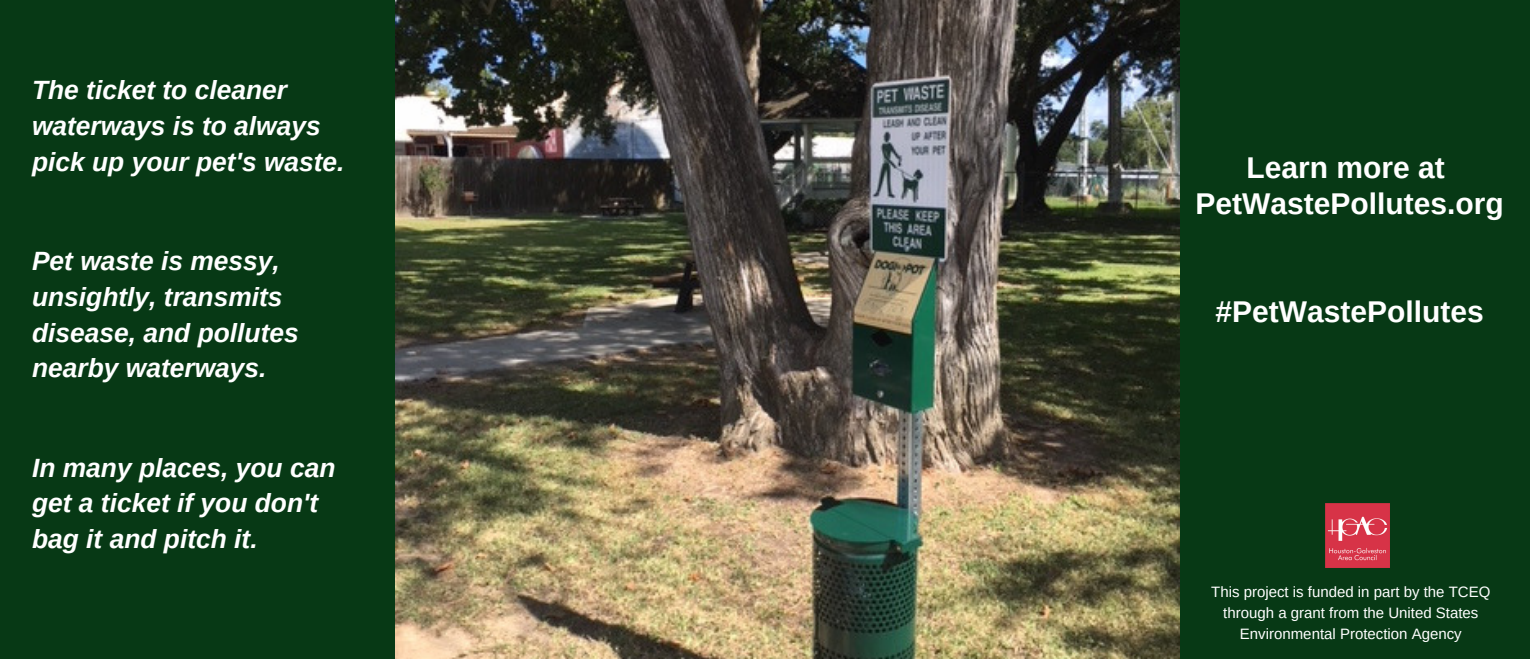
<style>
.page{position:relative;width:1530px;height:659px;background:#fff}
.page>*{position:absolute;margin:0;border:0;box-sizing:border-box;transform-origin:0 0}
.t1{font:700 30px/36px "Arimo";color:#fff;text-align:center}
.t2{font:italic 700 26.5px/35.8px "Arimo";color:#fff}
.t3{font:15px/21px "Arimo";color:#fff;text-align:center}
</style>
<div class="page">
<div style="left:0;top:0;width:1530px;height:658px;background:#073915"></div>
<img style="left:395px;top:0;width:784px;height:658px">
<img style="left:1325px;top:503px;width:64px;height:64px">
<p class="t2" style="left:32px;top:72px;width:314px">The ticket to cleaner waterways is to always pick up your pet's waste.</p>
<p class="t2" style="left:32px;top:242px;width:268px">Pet waste is messy, unsightly, transmits disease, and pollutes nearby waterways.</p>
<p class="t2" style="left:32px;top:449px;width:305px">In many places, you can get a ticket if you don't bag it and pitch it.</p>
<p class="t1" style="left:1196px;top:149px;width:310px">Learn more at<br>PetWastePollutes.org</p>
<p class="t1" style="left:1216px;top:293px;width:270px">#PetWastePollutes</p>
<p class="t3" style="left:1211px;top:581px;width:281px">This project is funded in part by the TCEQ through a grant from the United States<br>Environmental Protection Agency</p>
</div>
